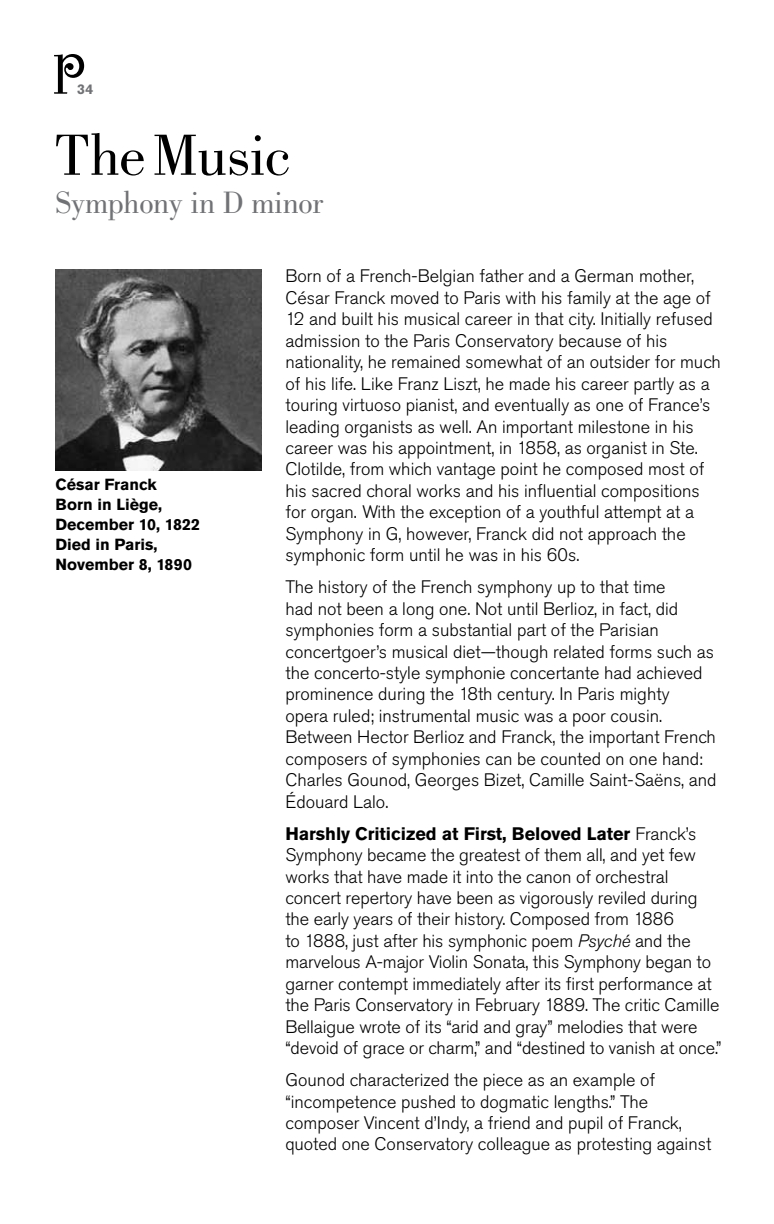
<style>
.page{position:relative;width:774px;height:1224px;background:#fff}
.page>*{position:absolute;margin:0;border:0;box-sizing:border-box;transform-origin:0 0}
.t1{font:60px "Bodoni";letter-spacing:-.015em;color:#000}
.t2{font:32px "Bodoni";letter-spacing:-.01em;color:#717275}
.t3{font:300 18px/21.4px "Akzidenz Grotesk Pro";color:#000}
.t4{font:700 16px/20px "Akzidenz Grotesk Pro";color:#000}
.t5{font:700 14px "Akzidenz Grotesk Pro";color:#717275}
.s1{font-weight:700}
.s2{font-style:italic}
</style>
<div class="page">
<svg style="left:54px;top:54px;width:30px;height:40px"></svg>
<img style="left:55px;top:270px;width:206px;height:200px">
<p class="t5" style="left:77px;top:80px;width:18px">34</p>
<h1 class="t1" style="left:55px;top:122px;width:237px">The Music</h1>
<h2 class="t2" style="left:55px;top:184px;width:269px">Symphony in D minor</h2>
<p class="t4" style="left:55px;top:474px;width:146px">César Franck<br>Born in Liège,<br>December 10, 1822<br>Died in Paris,<br>November 8, 1890</p>
<p class="t3" style="left:285px;top:265px;width:437px">Born of a French-Belgian father and a German mother, César Franck moved to Paris with his family at the age of 12 and built his musical career in that city. Initially refused admission to the Paris Conservatory because of his nationality, he remained somewhat of an outsider for much of his life. Like Franz Liszt, he made his career partly as a touring virtuoso pianist, and eventually as one of France’s leading organists as well. An important milestone in his career was his appointment, in 1858, as organist in Ste.<br>Clotilde, from which vantage point he composed most of his sacred choral works and his influential compositions for organ. With the exception of a youthful attempt at a Symphony in G, however, Franck did not approach the symphonic form until he was in his 60s.</p>
<p class="t3" style="left:285px;top:576px;width:433px">The history of the French symphony up to that time<br>had not been a long one. Not until Berlioz, in fact, did symphonies form a substantial part of the Parisian concertgoer’s musical diet—though related forms such as the concerto-style symphonie concertante had achieved prominence during the 18th century. In Paris mighty opera ruled; instrumental music was a poor cousin.<br>Between Hector Berlioz and Franck, the important French composers of symphonies can be counted on one hand:<br>Charles Gounod, Georges Bizet, Camille Saint-Saëns, and Édouard Lalo.</p>
<p class="t3" style="left:285px;top:823px;width:437px"><span class="s1">Harshly Criticized at First, Beloved Later</span> Franck’s Symphony became the greatest of them all, and yet few works that have made it into the canon of orchestral concert repertory have been as vigorously reviled during the early years of their history. Composed from 1886<br>to 1888, just after his symphonic poem <span class="s2">Psyché</span> and the marvelous A-major Violin Sonata, this Symphony began to garner contempt immediately after its first performance at the Paris Conservatory in February 1889. The critic Camille Bellaigue wrote of its “arid and gray” melodies that were “devoid of grace or charm,” and “destined to vanish at once.”</p>
<p class="t3" style="left:285px;top:1069px;width:427px">Gounod characterized the piece as an example of “incompetence pushed to dogmatic lengths.” The composer Vincent d’Indy, a friend and pupil of Franck, quoted one Conservatory colleague as protesting against</p>
</div>
